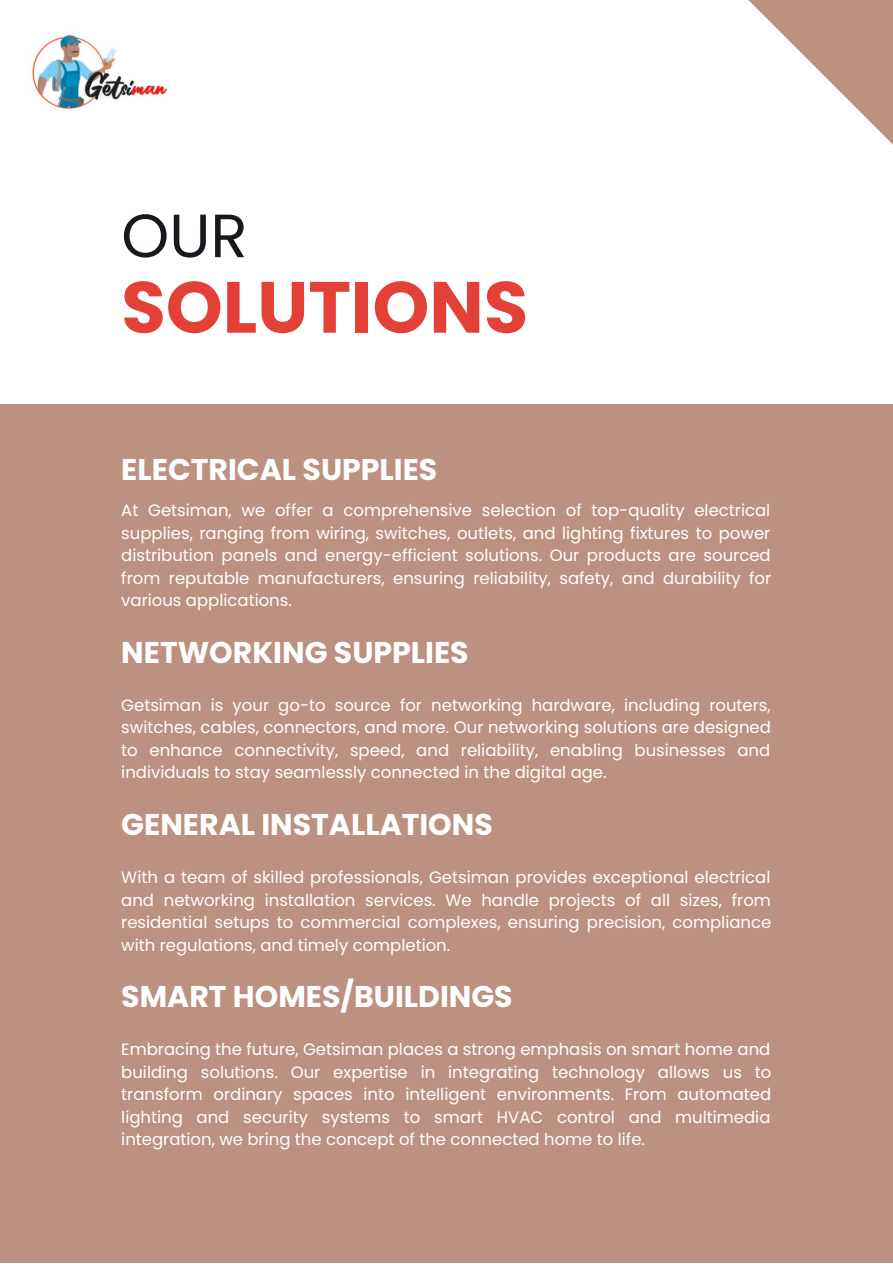
<style>
.page{position:relative;width:893px;height:1264px;background:#fff}
.page>*{position:absolute;margin:0;border:0;box-sizing:border-box;transform-origin:0 0}
.t1{font:700 72.3px "Poppins";color:#e34038}
.t2{font:60.9px "Poppins";color:#1b161f}
.t3{font:700 30px "Poppins";color:#fff}
.t4{font:16.5px/22.5px "Poppins";color:#fff;text-align:justify}
</style>
<div class="page">
<div style="left:0;top:404px;width:892px;height:858px;background:#bd9180"></div>
<svg style="left:748px;top:0;width:144px;height:144px"></svg>
<img style="left:32px;top:35px;width:136px;height:74px">
<p class="t2" style="left:121px;top:193px;width:128px">OUR</p>
<p class="t1" style="left:121px;top:257px;width:408px">SOLUTIONS</p>
<p class="t3" style="left:121px;top:448px;width:317px">ELECTRICAL SUPPLIES</p>
<p class="t4" style="left:121px;top:499px;width:651px">At Getsiman, we offer a comprehensive selection of top-quality electrical supplies, ranging from wiring, switches, outlets, and lighting fixtures to power distribution panels and energy-efficient solutions. Our products are sourced from reputable manufacturers, ensuring reliability, safety, and durability for various applications.</p>
<p class="t3" style="left:121px;top:631px;width:349px">NETWORKING SUPPLIES</p>
<p class="t4" style="left:121px;top:694px;width:651px">Getsiman is your go-to source for networking hardware, including routers, switches, cables, connectors, and more. Our networking solutions are designed to enhance connectivity, speed, and reliability, enabling businesses and individuals to stay seamlessly connected in the digital age.</p>
<p class="t3" style="left:121px;top:803px;width:373px">GENERAL INSTALLATIONS</p>
<p class="t4" style="left:121px;top:866px;width:651px">With a team of skilled professionals, Getsiman provides exceptional electrical and networking installation services. We handle projects of all sizes, from residential setups to commercial complexes, ensuring precision, compliance with regulations, and timely completion.</p>
<p class="t3" style="left:121px;top:975px;width:393px">SMART HOMES/BUILDINGS</p>
<p class="t4" style="left:121px;top:1038px;width:651px">Embracing the future, Getsiman places a strong emphasis on smart home and building solutions. Our expertise in integrating technology allows us to transform ordinary spaces into intelligent environments. From automated lighting and security systems to smart HVAC control and multimedia integration, we bring the concept of the connected home to life.</p>
</div>
